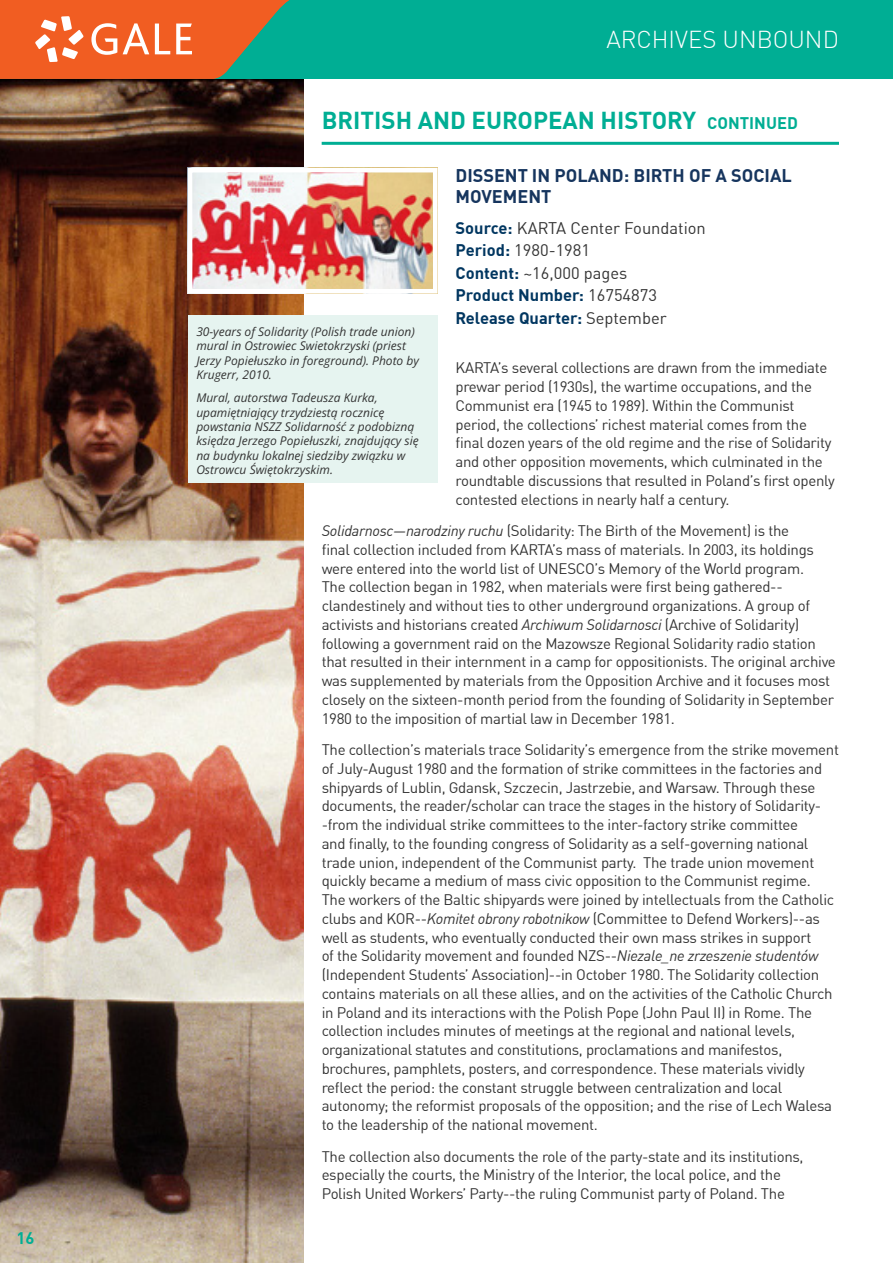
<style>
.page{position:relative;width:893px;height:1263px;background:#fff}
.page>*{position:absolute;margin:0;border:0;box-sizing:border-box;transform-origin:0 0}
.t1{font:700 24px "DIN Offc";color:#00ae94}
.t2{font:300 24px "DIN Offc";color:#fff}
.t3{font:700 18px/21px "DIN Offc";color:#16355e}
.t4{font:16.5px/22.5px "DIN Offc";color:#333}
.t5{font:700 16.5px "DIN Offc";color:#00ae94}
.t6{font:15px/18.8px "DIN Offc";letter-spacing:-.02em;color:#333}
.t7{font:italic 12px/14.4px "Open Sans";color:#333}
.s1{font-size:16.5px}
.s2{font-weight:700;color:#003660}
.s3{font-style:italic}
</style>
<div class="page">
<img style="left:0;top:78px;width:304px;height:1185px">
<div style="left:0;top:0;width:893px;height:78px;background:#00ae94"></div>
<svg style="left:0;top:0;width:289px;height:78px;background:#d47340"></svg>
<hr style="left:322px;top:142px;width:517px;height:3px;background:#00ae94">
<div style="left:188px;top:315px;width:249px;height:168px;background:#e6f4f0"></div>
<img style="left:193px;top:173px;width:239px;height:115px">
<div style="left:188px;top:168px;width:249px;height:125px;border:4px solid #fff"></div>
<p class="t5" style="left:17px;top:1227px;width:19px">16</p>
<h1 class="t2" style="left:606px;top:25px;width:234px">ARCHIVES UNBOUND</h1>
<h1 class="t1" style="left:322px;top:105px;width:478px">BRITISH AND EUROPEAN HISTORY <span class="s1">CONTINUED</span></h1>
<p class="t3" style="left:455px;top:165px;width:338px">DISSENT IN POLAND: BIRTH OF A SOCIAL<br>MOVEMENT</p>
<p class="t4" style="left:455px;top:217px;width:252px"><span class="s2">Source:</span> KARTA Center Foundation<br><span class="s2">Period:</span> 1980-1981<br><span class="s2">Content:</span> ~16,000 pages<br><span class="s2">Product Number:</span> 16754873<br><span class="s2">Release Quarter:</span> September</p>
<p class="t6" style="left:455px;top:358px;width:381px">KARTA’s several collections are drawn from the immediate prewar period (1930s), the wartime occupations, and the Communist era (1945 to 1989). Within the Communist period, the collections’ richest material comes from the final dozen years of the old regime and the rise of Solidarity and other opposition movements, which culminated in the roundtable discussions that resulted in Poland’s first openly contested elections in nearly half a century.</p>
<p class="t6" style="left:322px;top:521px;width:516px"><span class="s3">Solidarnosc—narodziny ruchu</span> (Solidarity: The Birth of the Movement) is the<br>final collection included from KARTA’s mass of materials. In 2003, its holdings were entered into the world list of UNESCO’s Memory of the World program.<br>The collection began in 1982, when materials were first being gathered-- clandestinely and without ties to other underground organizations. A group of activists and historians created <span class="s3">Archiwum Solidarnosci</span> (Archive of Solidarity) following a government raid on the Mazowsze Regional Solidarity radio station that resulted in their internment in a camp for oppositionists. The original archive was supplemented by materials from the Opposition Archive and it focuses most closely on the sixteen-month period from the founding of Solidarity in September 1980 to the imposition of martial law in December 1981.</p>
<p class="t6" style="left:322px;top:740px;width:519px">The collection’s materials trace Solidarity’s emergence from the strike movement of July-August 1980 and the formation of strike committees in the factories and shipyards of Lublin, Gdansk, Szczecin, Jastrzebie, and Warsaw. Through these documents, the reader/scholar can trace the stages in the history of Solidarity--from the individual strike committees to the inter-factory strike committee<br>and finally, to the founding congress of Solidarity as a self-governing national trade union, independent of the Communist party. The trade union movement quickly became a medium of mass civic opposition to the Communist regime.<br>The workers of the Baltic shipyards were joined by intellectuals from the Catholic clubs and KOR--<span class="s3">Komitet obrony robotnikow</span> (Committee to Defend Workers)--as well as students, who eventually conducted their own mass strikes in support<br>of the Solidarity movement and founded NZS--<span class="s3">Niezale_ne zrzeszenie studentów </span>(Independent Students’ Association)--in October 1980. The Solidarity collection contains materials on all these allies, and on the activities of the Catholic Church in Poland and its interactions with the Polish Pope (John Paul II) in Rome. The collection includes minutes of meetings at the regional and national levels, organizational statutes and constitutions, proclamations and manifestos, brochures, pamphlets, posters, and correspondence. These materials vividly reflect the period: the constant struggle between centralization and local autonomy; the reformist proposals of the opposition; and the rise of Lech Walesa to the leadership of the national movement.</p>
<p class="t6" style="left:322px;top:1147px;width:483px">The collection also documents the role of the party-state and its institutions, especially the courts, the Ministry of the Interior, the local police, and the<br>Polish United Workers’ Party--the ruling Communist party of Poland. The</p>
<p class="t7" style="left:196px;top:324px;width:224px">30-years of Solidarity (Polish trade union) mural in Ostrowiec Swietokrzyski (priest Jerzy Popiełuszko in foreground). Photo by Krugerr, 2010.</p>
<p class="t7" style="left:196px;top:390px;width:224px">Mural, autorstwa Tadeusza Kurka, upamiętniający trzydziestą rocznicę powstania NSZZ Solidarność z podobizną księdza Jerzego Popiełuszki, znajdujący się na budynku lokalnej siedziby związku w Ostrowcu Świętokrzyskim.</p>
</div>
